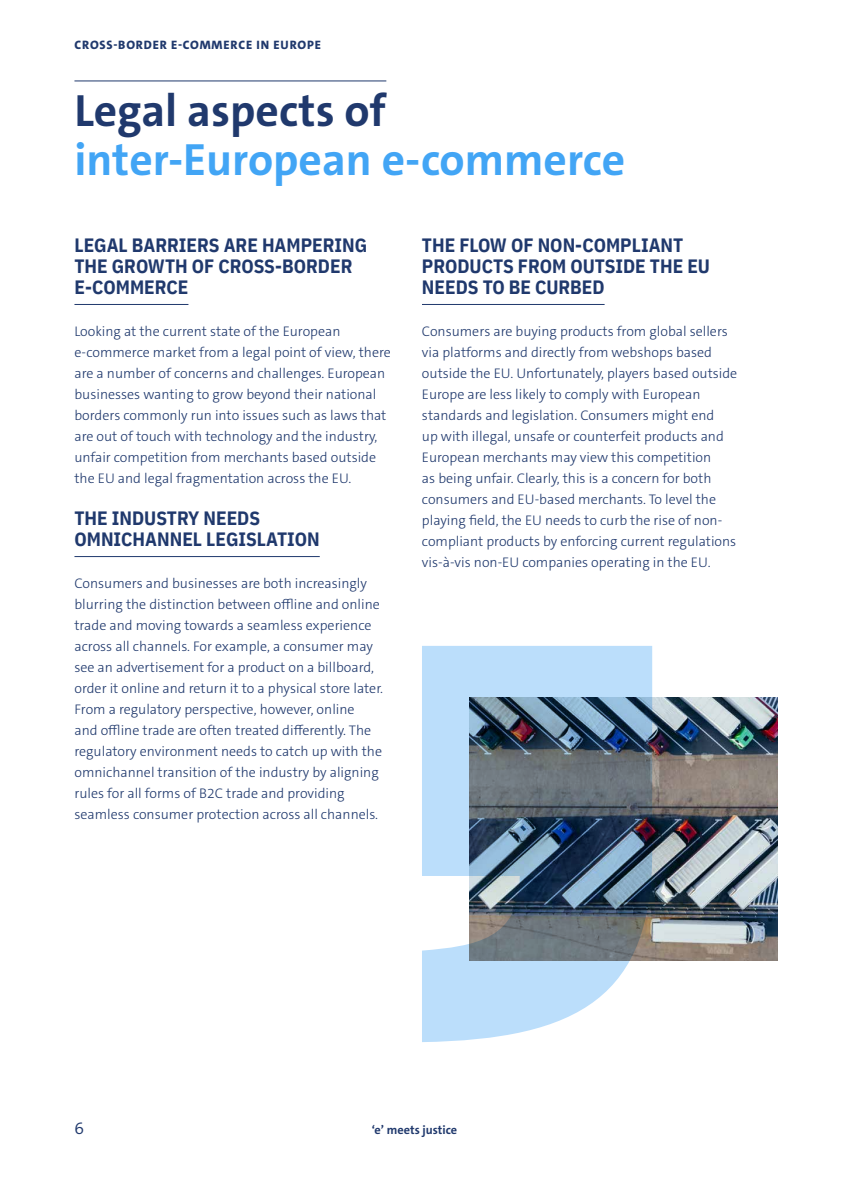
<style>
.page{position:relative;width:844px;height:1191px;background:#fff}
.page>*{position:absolute;margin:0;border:0;box-sizing:border-box;transform-origin:0 0}
.t1{font:700 45.5px "The Sans C5";color:#42a5f5}
.t2{font:700 45.5px "The Sans C5";color:#20396d}
.t3{font:700 19.25px/21px "IBM Plex Sans Cond";color:#20396d}
.t4{font:300 17.5px "The Sans C5";color:#20396d}
.t5{font:300 14px/21px "The Sans C5";color:#20396d}
.t6{font:800 12.25px "The Sans C5";letter-spacing:.07em;color:#20396d}
.t7{font:700 12.25px "The Sans C5";color:#20396d}
</style>
<div class="page">
<img style="left:652px;top:697px;width:125px;height:263px">
<svg style="left:422px;top:646px;width:230px;height:396px;background:#8da3b7"></svg>
<hr style="left:74px;top:304px;width:114px;height:1px;background:#20396d">
<hr style="left:74px;top:556px;width:246px;height:1px;background:#20396d">
<hr style="left:422px;top:304px;width:182px;height:1px;background:#20396d">
<hr style="left:74px;top:80px;width:312px;height:1px;background:#20396d">
<p class="t6" style="left:75px;top:37px;width:248px">CROSS-BORDER E-COMMERCE IN EUROPE</p>
<h1 class="t2" style="left:74px;top:81px;width:313px">Legal aspects of</h1>
<h1 class="t1" style="left:74px;top:130px;width:552px">inter-European e-commerce</h1>
<h2 class="t3" style="left:74px;top:233px;width:294px">LEGAL BARRIERS ARE HAMPERING<br>THE GROWTH OF CROSS-BORDER<br>E-COMMERCE</h2>
<p class="t5" style="left:74px;top:321px;width:318px">Looking at the current state of the European e-commerce market from a legal point of view, there are a number of concerns and challenges. European businesses wanting to grow beyond their national borders commonly run into issues such as laws that are out of touch with technology and the industry, unfair competition from merchants based outside the EU and legal fragmentation across the EU.</p>
<h2 class="t3" style="left:74px;top:506px;width:247px">THE INDUSTRY NEEDS<br>OMNICHANNEL LEGISLATION</h2>
<p class="t5" style="left:74px;top:573px;width:310px">Consumers and businesses are both increasingly blurring the distinction between offline and online trade and moving towards a seamless experience across all channels. For example, a consumer may see an advertisement for a product on a billboard, order it online and return it to a physical store later.<br>From a regulatory perspective, however, online<br>and offline trade are often treated differently. The regulatory environment needs to catch up with the omnichannel transition of the industry by aligning rules for all forms of B2C trade and providing seamless consumer protection across all channels.</p>
<h2 class="t3" style="left:422px;top:233px;width:289px">THE FLOW OF NON-COMPLIANT<br>PRODUCTS FROM OUTSIDE THE EU<br>NEEDS TO BE CURBED</h2>
<p class="t5" style="left:422px;top:321px;width:317px">Consumers are buying products from global sellers via platforms and directly from webshops based outside the EU. Unfortunately, players based outside Europe are less likely to comply with European standards and legislation. Consumers might end<br>up with illegal, unsafe or counterfeit products and European merchants may view this competition<br>as being unfair. Clearly, this is a concern for both consumers and EU-based merchants. To level the playing field, the EU needs to curb the rise of non&shy;compliant products by enforcing current regulations vis-à-vis non-EU companies operating in the EU.</p>
<p class="t4" style="left:74px;top:1117px;width:11px">6</p>
<p class="t7" style="left:372px;top:1122px;width:87px">‘e’ meets justice</p>
</div>
